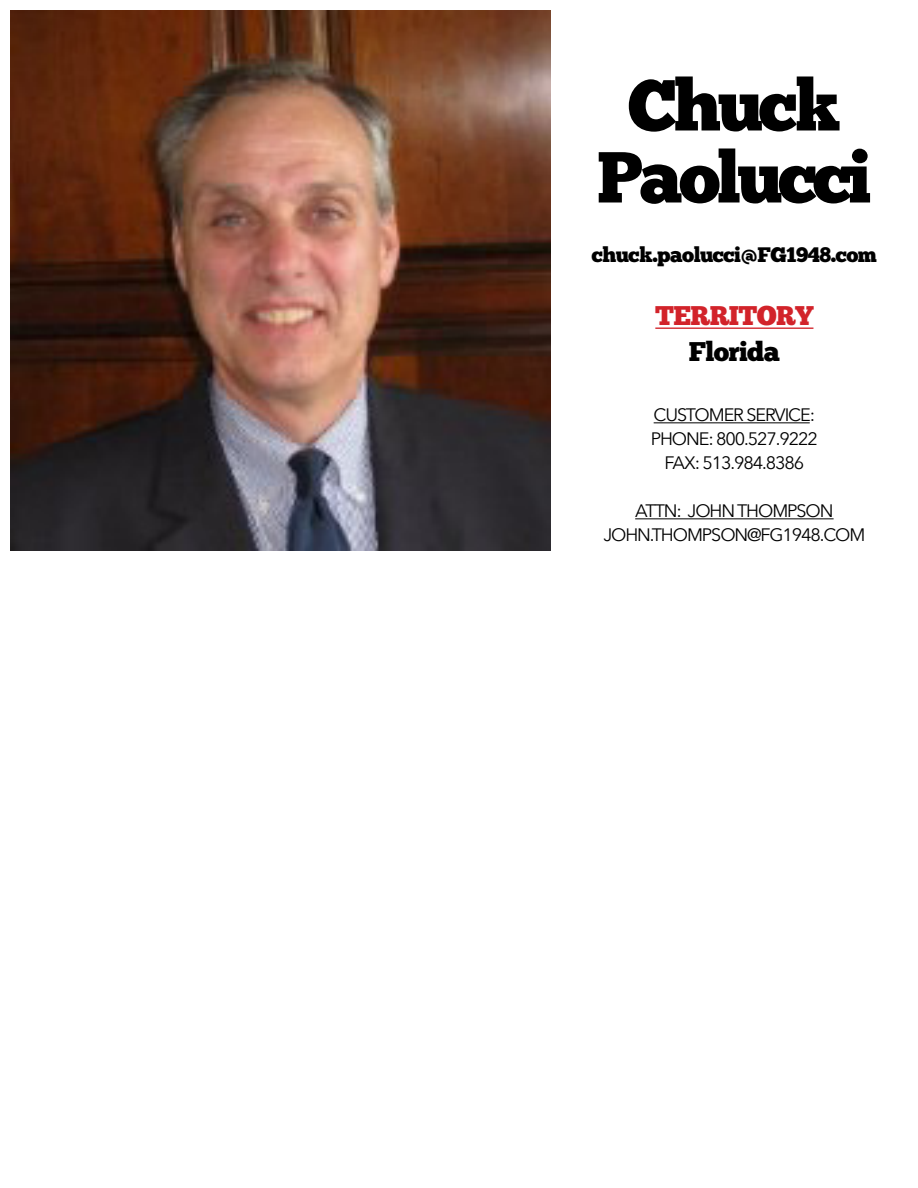
<style>
.page{position:relative;width:918px;height:1188px;background:#fff}
.page>*{position:absolute;margin:0;border:0;box-sizing:border-box;transform-origin:0 0}
.t1{font:72px/72px "Chunk Five";letter-spacing:-.05em;color:#000;text-align:center}
.t2{font:27px "Chunk Five";letter-spacing:-.025em;color:#d2232a}
.t3{font:27px "Chunk Five";letter-spacing:-.025em;color:#000}
.t4{font:21px "Chunk Five";letter-spacing:-.025em;color:#000}
.t5{font:18px/24px "Avenir Next";letter-spacing:-.06em;color:#000;text-align:center}
</style>
<div class="page">
<hr style="left:655px;top:328px;width:158px;height:1px;background:#d2232a">
<hr style="left:654px;top:422px;width:156px;height:1px;background:#000">
<hr style="left:635px;top:518px;width:199px;height:1px;background:#000">
<img style="left:11px;top:10px;width:540px;height:540px">
<h1 class="t1" style="left:597px;top:70px;width:276px">Chuck<br>Paolucci</h1>
<p class="t4" style="left:592px;top:243px;width:287px">chuck.paolucci@FG1948.com</p>
<h2 class="t2" style="left:655px;top:300px;width:160px">TERRITORY</h2>
<h2 class="t3" style="left:689px;top:336px;width:93px">Florida</h2>
<p class="t5" style="left:651px;top:402px;width:169px">CUSTOMER SERVICE:<br>PHONE: 800.527.9222<br>FAX: 513.984.8386</p>
<p class="t5" style="left:603px;top:498px;width:263px">ATTN : JOHN THOMPSON<br>JOHN.THOMPSON@FG1948.COM</p>
</div>
